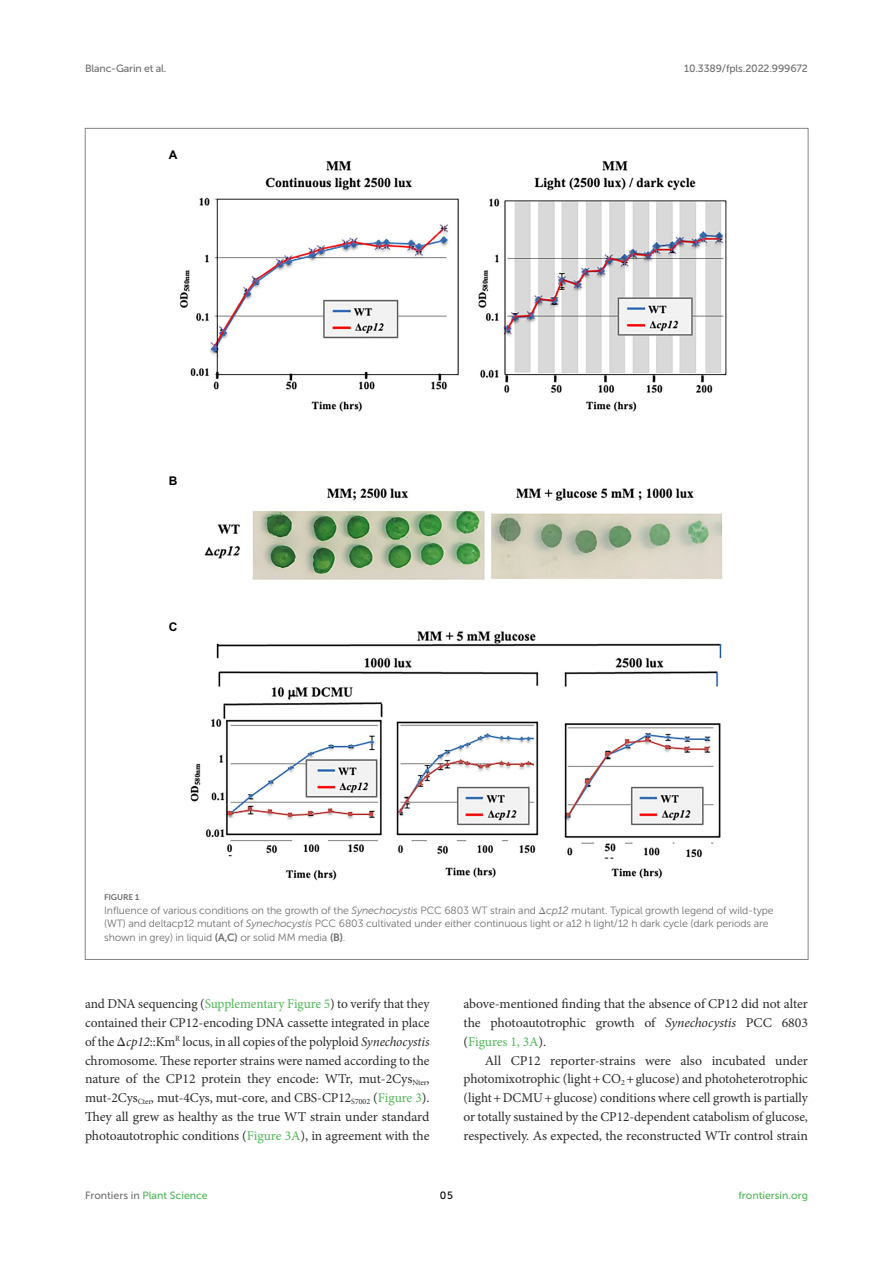
<style>
.page{position:relative;width:893px;height:1263px;background:#fff}
.page>*{position:absolute;margin:0;border:0;box-sizing:border-box;transform-origin:0 0}
.TEXT{font:13.5px/18.8px "Minion Pro";letter-spacing:-.005em;color:#2b2b2a;text-align:justify}
.t1{font:700 12px "Arial";color:#000}
.FIG_LEG{font:10.5px/13.5px "Museo Sans 300";letter-spacing:-.01em;color:#706f70}
.t2{font:10.5px "Museo Sans 500";letter-spacing:-.015em;color:#706f70}
.t3{font:10.5px "Museo Sans 500";color:#4eb855}
.t4{font:10.5px "Museo Sans 500";color:#000}
.FIG_HD{font:8.25px "Museo Sans 700";letter-spacing:-.01em;color:#706f70}
.s1{font-style:italic}
.s2{font-family:"STIX General"}
.s3{font-family:"Museo Sans 700"}
.s4{color:#4eb855}
.s5{color:#706f70}
</style>
<div class="page">
<img style="left:179px;top:160px;width:548px;height:721px">
<p class="t2" style="left:85px;top:63px;width:83px">Blanc-Garin et al.</p>
<p class="t2" style="left:684px;top:63px;width:125px">10.3389/fpls.2022.999672</p>
<p class="t1" style="left:169px;top:146px;width:10px">A</p>
<p class="t1" style="left:169px;top:472px;width:10px">B</p>
<p class="t1" style="left:169px;top:618px;width:10px">C</p>
<p class="FIG_HD" style="left:104px;top:892px;width:37px">FIGURE 1</p>
<p class="FIG_LEG" style="left:104px;top:903px;width:671px">Influence of various conditions on the growth of the <span class="s1">Synechocystis</span> PCC 6803 WT strain and <span class="s2">Δ</span><span class="s1">cp12</span> mutant. Typical growth legend of wild-type (WT) and deltacp12 mutant of <span class="s1">Synechocystis</span> PCC 6803 cultivated under either continuous light or a12 h light/12 h dark cycle (dark periods are shown in grey) in liquid <span class="s3">(A,C)</span> or solid MM media <span class="s3">(B)</span>.</p>
<p class="TEXT" style="left:85px;top:995px;width:346px">and DNA sequencing (<span class="s4">Supplementary Figure 5</span>) to verify that they contained their CP12-encoding DNA cassette integrated in place of the <span class="s2">Δ</span><span class="s1">cp12</span>::Km<sup>R</sup> locus, in all copies of the polyploid <span class="s1">Synechocystis </span>chromosome. These reporter strains were named according to the nature of the CP12 protein they encode: WTr, mut-2Cys<sub>Nter</sub>, mut-2Cys<sub>Cter</sub>, mut-4Cys, mut-core, and CBS-CP12<sub>S7002</sub> (<span class="s4">Figure 3</span>).<br>They all grew as healthy as the true WT strain under standard photoautotrophic conditions (<span class="s4">Figure 3A</span>), in agreement with the</p>
<p class="TEXT" style="left:463px;top:995px;width:346px">above-mentioned finding that the absence of CP12 did not alter the photoautotrophic growth of <span class="s1">Synechocystis</span> PCC 6803 (<span class="s4">Figures 1, 3A</span>).</p>
<p class="TEXT" style="left:463px;top:1051px;width:346px;text-indent:21px">All CP12 reporter-strains were also incubated under photomixotrophic (light+CO<sub>2</sub> +glucose) and photoheterotrophic (light+DCMU+glucose) conditions where cell growth is partially or totally sustained by the CP12-dependent catabolism of glucose, respectively. As expected, the reconstructed WTr control strain</p>
<p class="t3" style="left:85px;top:1190px;width:124px"><span class="s5">Frontiers in</span> Plant Science</p>
<p class="t4" style="left:440px;top:1190px;width:14px">05</p>
<p class="t3" style="left:738px;top:1190px;width:71px">frontiersin.org</p>
</div>
